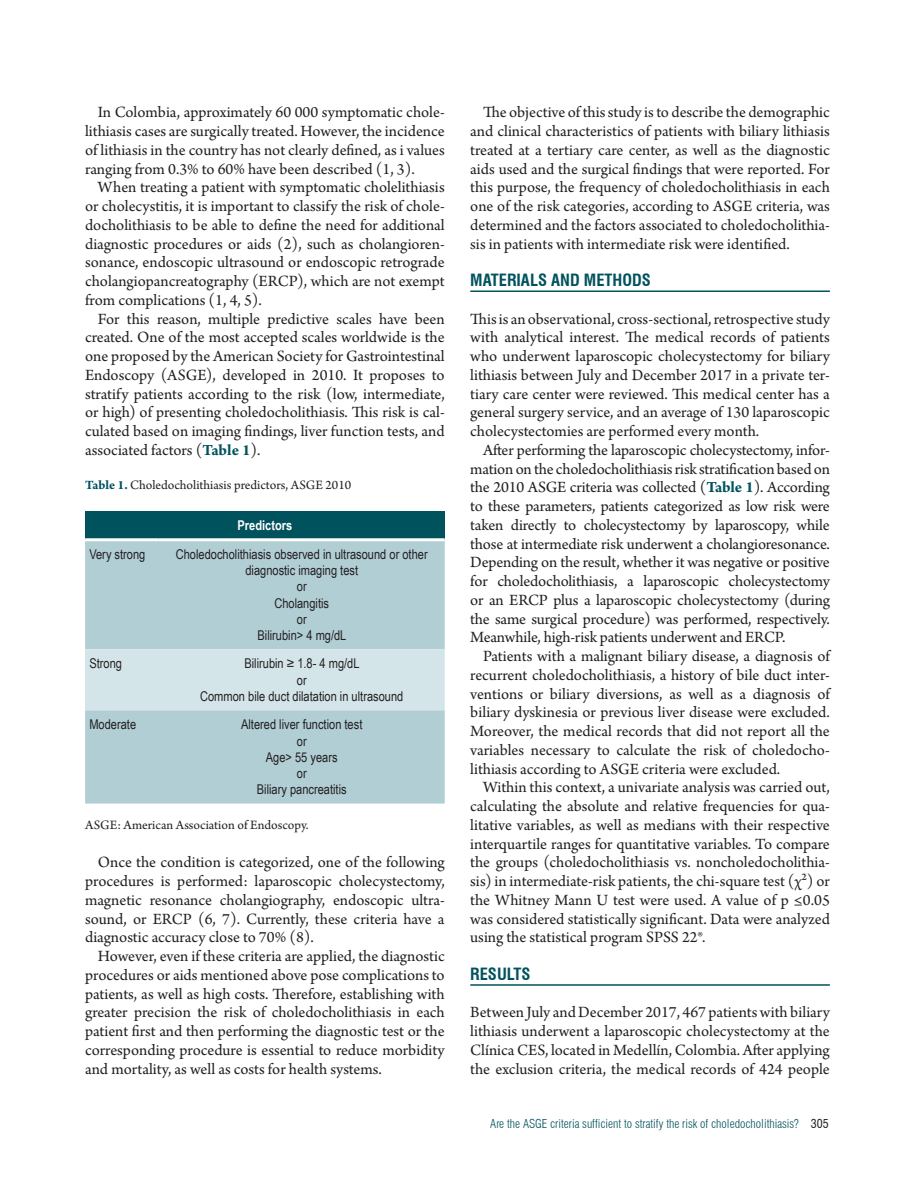
<style>
.page{position:relative;width:915px;height:1188px;background:#fff}
.page>*{position:absolute;margin:0;border:0;box-sizing:border-box;transform-origin:0 0}
.Texto_con_sangría{font:16.5px/18.8px "Arno Pro";color:#231f20;text-align:justify}
.Texto{font:16.5px/18.8px "Arno Pro";color:#231f20;text-align:justify}
.Título_1{font:700 condensed 16.5px "Swiss 721 BT";color:#00525d}
.Texto_tabla{font:13.5px/16.2px "Arial Narrow";color:#231f20;text-align:center}
.Títulos_tablas_y_fig{font:13.5px "Arno Pro";color:#231f20}
.Titulos_tabla{font:700 13.5px "Arial Narrow";color:#fff}
.t1{font:300 condensed 12px "Swiss 721 BT";color:#00525d}
.s1{font-weight:700;color:#00525d}
.s2{font-weight:400;color:#231f20}
</style>
<div class="page">
<div style="left:85px;top:511px;width:359px;height:29px;background:#00525d"></div>
<div style="left:85px;top:541px;width:359px;height:263px;background:#b1ced5"></div>
<div style="left:85px;top:649px;width:359px;height:61px;background:#d4e5e9"></div>
<hr style="left:85px;top:538px;width:74px;height:3px;background:#fff">
<hr style="left:159px;top:538px;width:285px;height:3px;background:#fff">
<hr style="left:470px;top:290px;width:359px;height:2px;background:#00525d">
<hr style="left:470px;top:984px;width:359px;height:2px;background:#00525d">
<p class="Texto_con_sangría" style="left:85px;top:104px;width:361px;text-indent:13px">In Colombia, approximately 60 000 symptomatic chole&shy;lithiasis cases are surgically treated. However, the incidence of lithiasis in the country has not clearly defined, as i values ranging from 0.3% to 60% have been described (1, 3).</p>
<p class="Texto_con_sangría" style="left:85px;top:179px;width:361px;text-indent:13px">When treating a patient with symptomatic cholelithiasis or cholecystitis, it is important to classify the risk of chole&shy;docholithiasis to be able to define the need for additional diagnostic procedures or aids (2), such as cholangioren&shy;sonance, endoscopic ultrasound or endoscopic retrograde cholangiopancreatography (ERCP), which are not exempt from complications (1, 4, 5).</p>
<p class="Texto_con_sangría" style="left:85px;top:310px;width:361px;text-indent:13px">For this reason, multiple predictive scales have been created. One of the most accepted scales worldwide is the one proposed by the American Society for Gastrointestinal Endoscopy (ASGE), developed in 2010. It proposes to stratify patients according to the risk (low, intermediate, or high) of presenting choledocholithiasis. This risk is cal&shy;culated based on imaging findings, liver function tests, and associated factors (<span class="s1">Table 1</span>).</p>
<p class="Títulos_tablas_y_fig" style="left:85px;top:478px;width:267px"><span class="s1">Table 1.</span> Choledocholithiasis predictors, ASGE 2010</p>
<p class="Titulos_tabla" style="left:237px;top:515px;width:56px">Predictors</p>
<p class="Texto_tabla" style="left:89px;top:546px;width:57px">Very strong</p>
<p class="Texto_tabla" style="left:176px;top:546px;width:253px">Choledocholithiasis observed in ultrasound or other diagnostic imaging test</p>
<p class="Texto_tabla" style="left:297px;top:578px;width:11px">or</p>
<p class="Texto_tabla" style="left:274px;top:594px;width:56px">Cholangitis</p>
<p class="Texto_tabla" style="left:297px;top:610px;width:11px">or</p>
<p class="Texto_tabla" style="left:257px;top:627px;width:90px">Bilirubin&gt; 4 mg/dL</p>
<p class="Texto_tabla" style="left:89px;top:655px;width:34px">Strong</p>
<p class="Texto_tabla" style="left:244px;top:655px;width:117px">Bilirubin ≥ 1.8- 4 mg/dL</p>
<p class="Texto_tabla" style="left:297px;top:671px;width:11px">or</p>
<p class="Texto_tabla" style="left:200px;top:688px;width:205px">Common bile duct dilatation in ultrasound</p>
<p class="Texto_tabla" style="left:89px;top:716px;width:48px">Moderate</p>
<p class="Texto_tabla" style="left:241px;top:716px;width:123px">Altered liver function test</p>
<p class="Texto_tabla" style="left:297px;top:732px;width:11px">or</p>
<p class="Texto_tabla" style="left:266px;top:748px;width:73px">Age&gt; 55 years</p>
<p class="Texto_tabla" style="left:297px;top:765px;width:11px">or</p>
<p class="Texto_tabla" style="left:257px;top:781px;width:91px">Biliary pancreatitis</p>
<p class="Títulos_tablas_y_fig" style="left:85px;top:817px;width:225px">ASGE: American Association of Endoscopy.</p>
<p class="Texto_con_sangría" style="left:85px;top:854px;width:361px;text-indent:13px">Once the condition is categorized, one of the following procedures is performed: laparoscopic cholecystectomy, magnetic resonance cholangiography, endoscopic ultra&shy;sound, or ERCP (6, 7). Currently, these criteria have a diagnostic accuracy close to 70% (8).</p>
<p class="Texto_con_sangría" style="left:85px;top:948px;width:361px;text-indent:13px">However, even if these criteria are applied, the diagnostic procedures or aids mentioned above pose complications to patients, as well as high costs. Therefore, establishing with greater precision the risk of choledocholithiasis in each patient first and then performing the diagnostic test or the corresponding procedure is essential to reduce morbidity and mortality, as well as costs for health systems.</p>
<p class="Texto_con_sangría" style="left:470px;top:104px;width:361px;text-indent:13px">The objective of this study is to describe the demographic and clinical characteristics of patients with biliary lithiasis treated at a tertiary care center, as well as the diagnostic aids used and the surgical findings that were reported. For this purpose, the frequency of choledocholithiasis in each one of the risk categories, according to ASGE criteria, was determined and the factors associated to choledocholithia&shy;sis in patients with intermediate risk were identified.</p>
<p class="Título_1" style="left:470px;top:270px;width:182px">MATERIALS AND METHODS</p>
<p class="Texto" style="left:470px;top:310px;width:361px">This is an observational, cross-sectional, retrospective study with analytical interest. The medical records of patients who underwent laparoscopic cholecystectomy for biliary lithiasis between July and December 2017 in a private ter&shy;tiary care center were reviewed. This medical center has a general surgery service, and an average of 130 laparoscopic cholecystectomies are performed every month.</p>
<p class="Texto_con_sangría" style="left:470px;top:442px;width:361px;text-indent:13px">After performing the laparoscopic cholecystectomy, infor&shy;mation on the choledocholithiasis risk stratification based on the 2010 ASGE criteria was collected (<span class="s1">Table 1</span>). According to these parameters, patients categorized as low risk were taken directly to cholecystectomy by laparoscopy, while those at intermediate risk underwent a cholangioresonance.<br>Depending on the result, whether it was negative or positive for choledocholithiasis, a laparoscopic cholecystectomy or an ERCP plus a laparoscopic cholecystectomy (during the same surgical procedure) was performed, respectively.<br>Meanwhile, high-risk patients underwent and ERCP.</p>
<p class="Texto_con_sangría" style="left:470px;top:648px;width:361px;text-indent:13px">Patients with a malignant biliary disease, a diagnosis of recurrent choledocholithiasis, a history of bile duct inter&shy;ventions or biliary diversions, as well as a diagnosis of biliary dyskinesia or previous liver disease were excluded.<br>Moreover, the medical records that did not report all the variables necessary to calculate the risk of choledocho&shy;lithiasis according to ASGE criteria were excluded.</p>
<p class="Texto_con_sangría" style="left:470px;top:779px;width:361px;text-indent:13px">Within this context, a univariate analysis was carried out, calculating the absolute and relative frequencies for qua&shy;litative variables, as well as medians with their respective interquartile ranges for quantitative variables. To compare the groups (choledocholithiasis vs. noncholedocholithia&shy;sis) in intermediate-risk patients, the chi-square test (χ²) or the Whitney Mann U test were used. A value of p ≤0.05 was considered statistically significant. Data were analyzed using the statistical program SPSS 22®.</p>
<p class="Título_1" style="left:470px;top:964px;width:62px">RESULTS</p>
<p class="Texto" style="left:470px;top:1004px;width:361px">Between July and December 2017, 467 patients with biliary lithiasis underwent a laparoscopic cholecystectomy at the Clínica CES, located in Medellín, Colombia. After applying the exclusion criteria, the medical records of 424 people</p>
<p class="t1" style="left:490px;top:1117px;width:340px">Are the ASGE criteria sufficient to stratify the risk of choledocholithiasis? <span class="s2">305</span></p>
</div>
